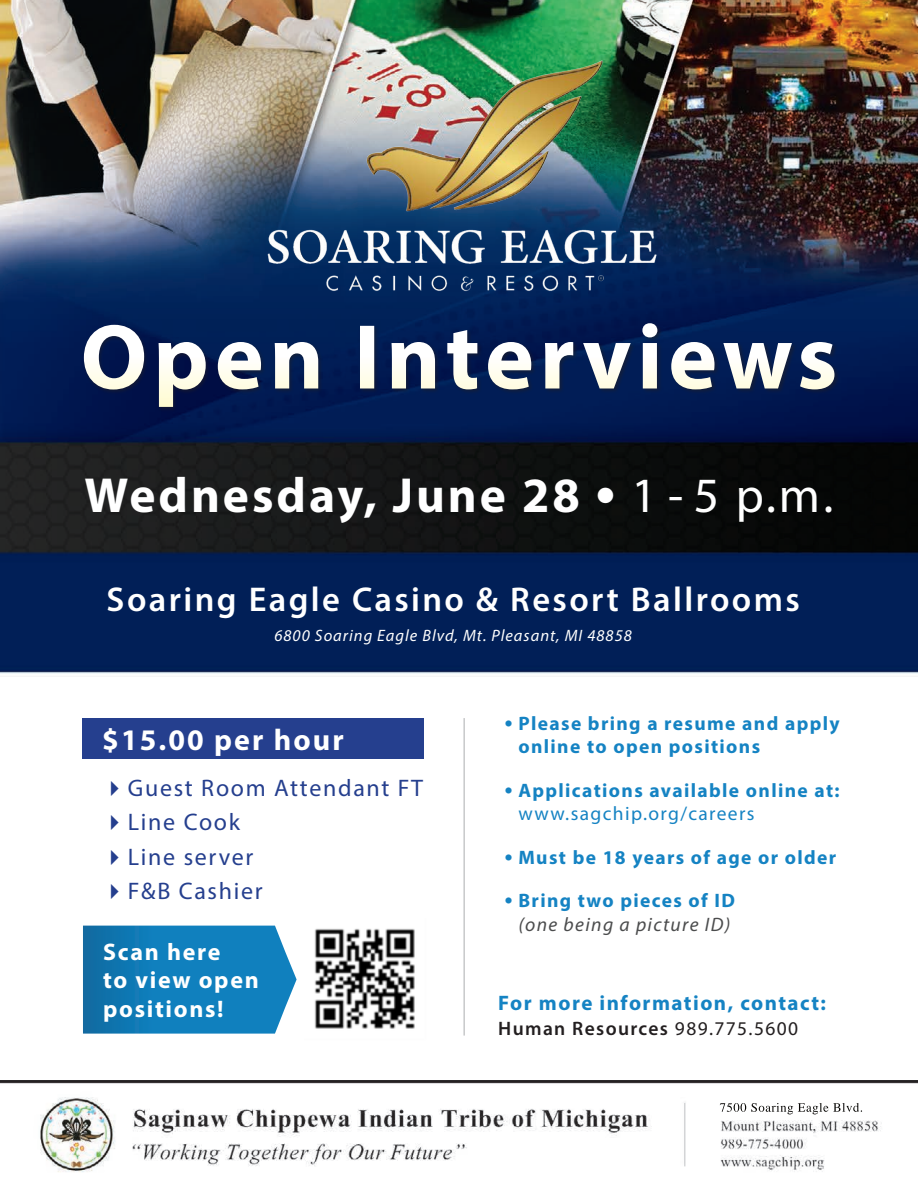
<style>
.page{position:relative;width:918px;height:1188px;background:#fff}
.page>*{position:absolute;margin:0;border:0;box-sizing:border-box;transform-origin:0 0}
.t1{font:700 49.5px "Myriad Pro";letter-spacing:.06em;color:#fff}
.t2{font:600 34.5px "Myriad Pro";letter-spacing:.07em;color:#fff}
.t3{font:700 30px "Myriad Pro";letter-spacing:.07em;color:#fff}
.t4{font:24px "Myriad Pro";letter-spacing:.07em;color:#253f8e}
.t5{font:700 24px/28.8px "Myriad Pro";letter-spacing:.07em;color:#fff}
.t6{font:700 21px "Myriad Pro";letter-spacing:.07em;color:#1583c3}
.t7{font:700 19.5px/23.4px "Myriad Pro";letter-spacing:.07em;color:#1583c3}
.t8{font:italic 19.5px/23.4px "Myriad Pro";letter-spacing:.07em;color:#4b4c4d;text-align:center}
.t9{font:600 19.5px "Myriad Pro";letter-spacing:.07em;color:#231f20}
.t10{font:italic 16.5px "Myriad Pro";letter-spacing:.06em;color:#fff}
.s1{font-family:"Adobe Garamond Pro"}
.s2{font-weight:400}
.s3{font-family:"Adobe Garamond Pro";font-weight:700;font-style:normal;color:#1583c3}
.s4{font-weight:700;font-style:normal;color:#1583c3}
</style>
<div class="page">
<img style="left:0;top:0;width:918px;height:926px">
<div style="left:82px;top:718px;width:342px;height:41px;background:#253f8e"></div>
<div style="left:83px;top:322px;width:757px;height:91px;background:#011a52"></div>
<svg style="left:84px;top:323px;width:750px;height:84px"></svg>
<hr style="left:463px;top:718px;width:2px;height:318px;background:#c7c8ca">
<img style="left:231px;top:37px;width:456px;height:293px">
<img style="left:305px;top:919px;width:121px;height:110px">
<svg style="left:83px;top:926px;width:214px;height:108px;background:#1d83bc"></svg>
<img style="left:0;top:1080px;width:918px;height:92px">
<p class="t1" style="left:85px;top:463px;width:750px">Wednesday, June 28 <span class="s1">•</span> <span class="s2">1 - 5 p.m.</span></p>
<p class="t2" style="left:107px;top:577px;width:695px">Soaring Eagle Casino &amp; Resort Ballrooms</p>
<p class="t10" style="left:274px;top:625px;width:359px">6800 Soaring Eagle Blvd, Mt. Pleasant, MI 48858</p>
<p class="t3" style="left:102px;top:721px;width:243px">$15.00 per hour</p>
<p class="t4" style="left:102px;top:773px;width:322px">✔Guest Room Attendant FT</p>
<p class="t4" style="left:102px;top:807px;width:139px">✔Line Cook</p>
<p class="t4" style="left:102px;top:842px;width:153px">✔Line server</p>
<p class="t4" style="left:102px;top:876px;width:162px">✔F&amp;B Cashier</p>
<p class="t5" style="left:103px;top:936px;width:119px">Scan here</p>
<p class="t5" style="left:103px;top:965px;width:157px">to view open positions!</p>
<p class="t7" style="left:518px;top:711px;width:323px;text-indent:-14px"><span class="s1">•</span> Please bring a resume and apply online to open positions</p>
<p class="t7" style="left:518px;top:778px;width:323px;text-indent:-13px"><span class="s1">•</span> Applications available online at: <span class="s2">www.sagchip.org/careers</span></p>
<p class="t7" style="left:505px;top:845px;width:333px"><span class="s1">•</span> Must be 18 years of age or older</p>
<p class="t8" style="left:505px;top:889px;width:231px"><span class="s3">•</span> <span class="s4">Bring two pieces of ID </span>(one being a picture ID)</p>
<p class="t6" style="left:498px;top:989px;width:329px">For more information, contact:</p>
<p class="t9" style="left:498px;top:1016px;width:301px">Human Resources <span class="s2">989.775.5600</span></p>
</div>
